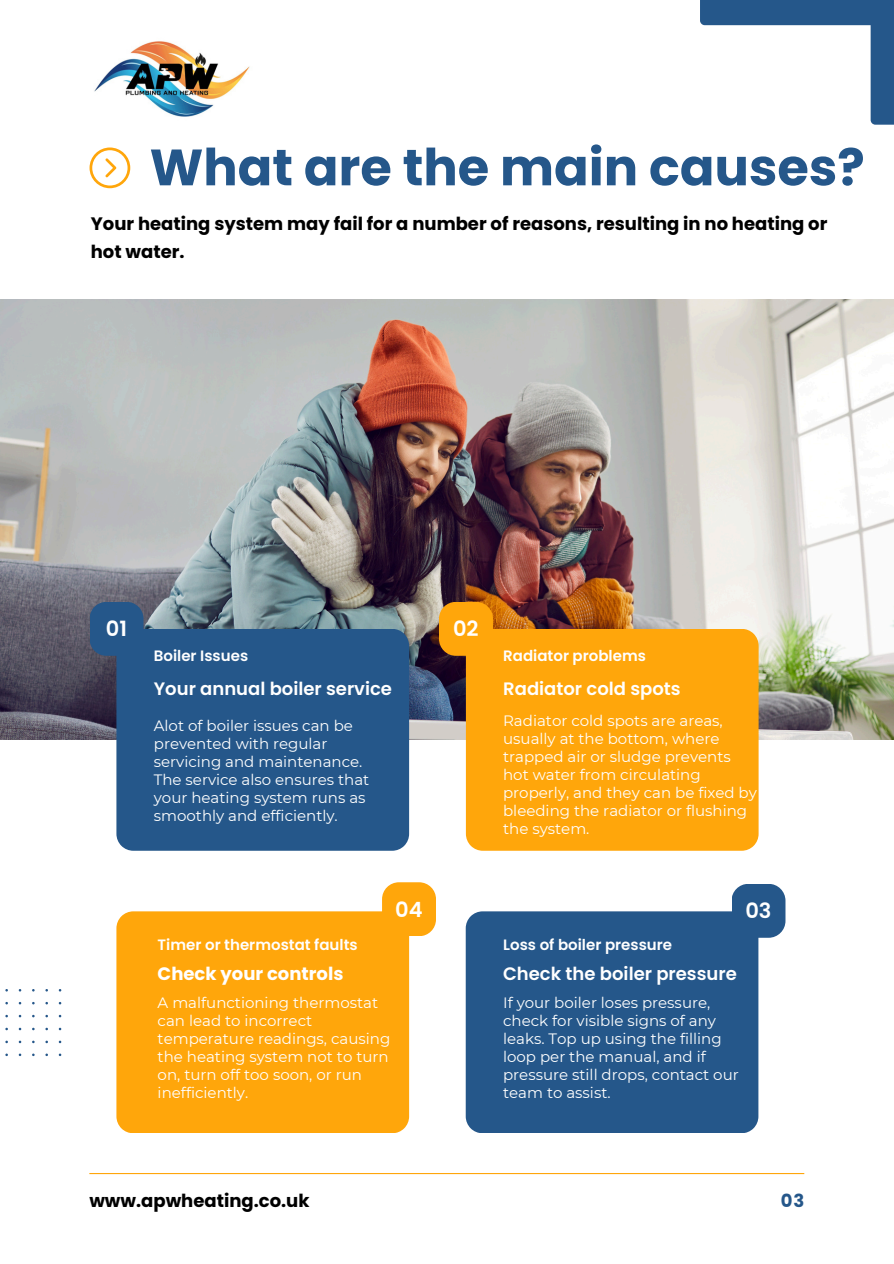
<style>
.page{position:relative;width:894px;height:1264px;background:#fff}
.page>*{position:absolute;margin:0;border:0;box-sizing:border-box;transform-origin:0 0}
.t1{font:700 51px "Poppins";color:#25578a}
.t2{font:600 21px "Poppins";color:#fff}
.t3{font:700 18px/28.2px "Poppins";color:#000}
.t4{font:600 18px "Poppins";color:#fff}
.t5{font:700 18px "Poppins";color:#fff}
.t6{font:700 18px "Poppins";color:#25578a}
.t7{font:15px/18px "Montserrat";color:#fff}
.t8{font:600 15px "Poppins";color:#fff}
</style>
<div class="page">
<hr style="left:89px;top:1172px;width:715px;height:2px;background:#ffa60b">
<img style="left:0;top:299px;width:893px;height:440px">
<div style="left:116px;top:629px;width:293px;height:221px;background:#25578a"></div>
<div style="left:465px;top:911px;width:293px;height:222px;background:#25578a"></div>
<div style="left:466px;top:629px;width:292px;height:221px;background:#ffa60b"></div>
<div style="left:116px;top:911px;width:293px;height:222px;background:#ffa60b"></div>
<div style="left:89px;top:602px;width:54px;height:53px;background:#25578a;border-radius:17px"></div>
<div style="left:382px;top:882px;width:54px;height:54px;background:#ffa60b;border-radius:17px"></div>
<div style="left:439px;top:602px;width:54px;height:53px;background:#ffa60b;border-radius:17px"></div>
<div style="left:731px;top:883px;width:54px;height:54px;background:#25578a;border-radius:17px"></div>
<svg style="left:89px;top:147px;width:41px;height:41px"></svg>
<svg style="left:5px;top:989px;width:56px;height:67px"></svg>
<svg style="left:700px;top:0;width:193px;height:124px"></svg>
<img style="left:94px;top:41px;width:156px;height:76px">
<p class="t1" style="left:149px;top:132px;width:716px">What are the main causes?</p>
<p class="t3" style="left:91px;top:209px;width:738px">Your heating system may fail for a number of reasons, resulting in no heating or hot water.</p>
<p class="t2" style="left:106px;top:614px;width:23px">01</p>
<p class="t8" style="left:154px;top:645px;width:96px">Boiler Issues</p>
<p class="t4" style="left:154px;top:676px;width:240px">Your annual boiler service</p>
<p class="t7" style="left:154px;top:717px;width:217px">Alot of boiler issues can be prevented with regular servicing and maintenance.<br>The service also ensures that your heating system runs as smoothly and efficiently.</p>
<p class="t8" style="left:158px;top:934px;width:201px">Timer or thermostat faults</p>
<p class="t5" style="left:158px;top:961px;width:187px">Check your controls</p>
<p class="t2" style="left:395px;top:894px;width:29px">04</p>
<h2 class="t7" style="left:158px;top:993px;width:234px">A malfunctioning thermostat can lead to incorrect temperature readings, causing the heating system not to turn on, turn off too soon, or run inefficiently.</h2>
<h2 class="t2" style="left:453px;top:614px;width:27px">02</h2>
<h3 class="t8" style="left:503px;top:645px;width:144px">Radiator problems</h3>
<h2 class="t4" style="left:503px;top:676px;width:179px">Radiator cold spots</h2>
<h3 class="t7" style="left:503px;top:711px;width:255px">Radiator cold spots are areas, usually at the bottom, where trapped air or sludge prevents hot water from circulating properly, and they can be fixed by bleeding the radiator or flushing the system.</h3>
<p class="t8" style="left:503px;top:934px;width:170px">Loss of boiler pressure</p>
<h3 class="t4" style="left:503px;top:961px;width:235px">Check the boiler pressure</h3>
<h3 class="t7" style="left:503px;top:993px;width:237px">If your boiler loses pressure, check for visible signs of any leaks. Top up using the filling loop per the manual, and if pressure still drops, contact our team to assist.</h3>
<p class="t2" style="left:745px;top:896px;width:28px">03</p>
<h2 class="t3" style="left:89px;top:1186px;width:222px">www.apwheating.co.uk</h2>
<p class="t6" style="left:780px;top:1188px;width:25px">03</p>
</div>
